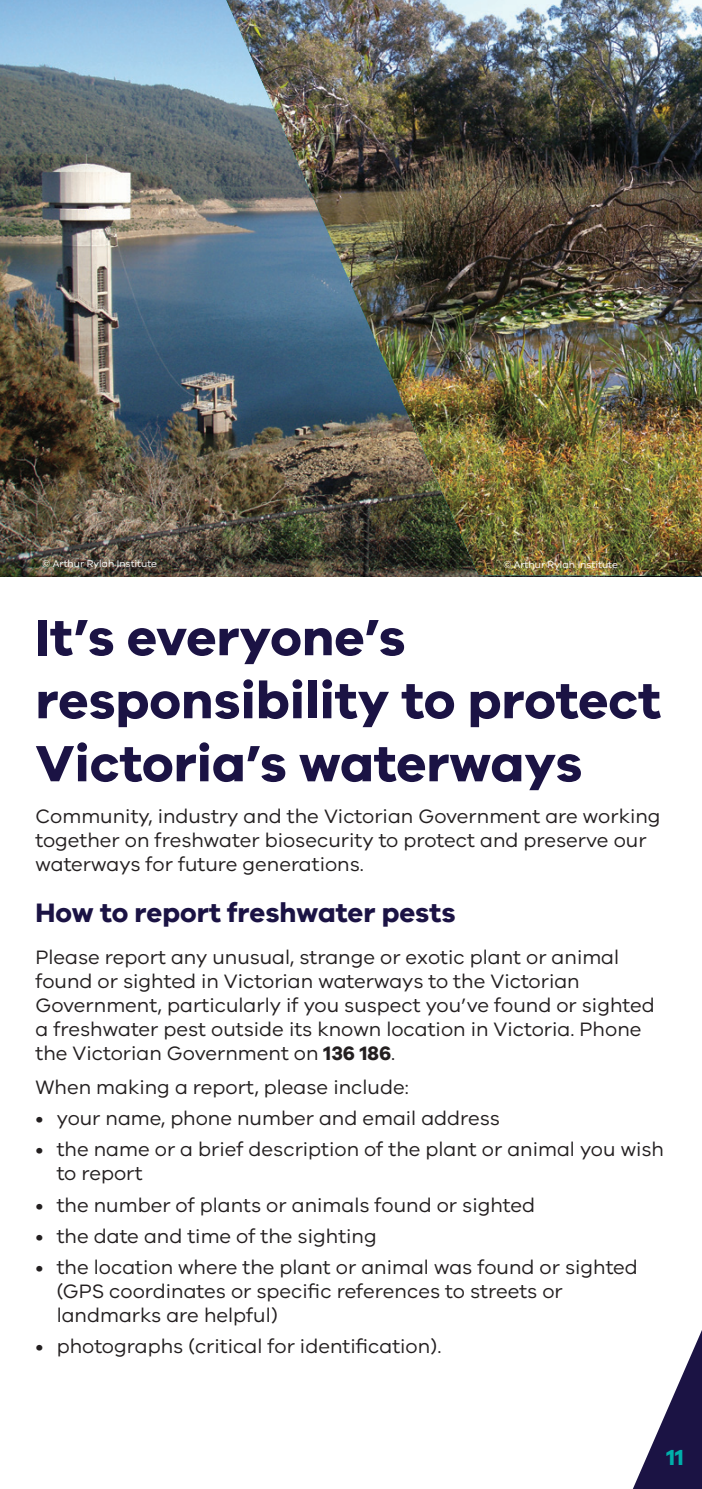
<style>
.page{position:relative;width:702px;height:1489px;background:#fff}
.page>*{position:absolute;margin:0;border:0;box-sizing:border-box;transform-origin:0 0}
.head{font:700 52.5px/63px "VIC";color:#1b1344}
.head-2{font:700 27.5px "VIC";color:#1b1344}
.species_head{font:700 22.5px "VIC";color:#00afaa}
.body_copy{font:20px/24px "VIC";color:#231f20}
.points{font:20px/24px "VIC";color:#231f20}
.species_head-2{font:10px "VIC";color:#fff}
.s1{font-weight:700}
</style>
<div class="page">
<img style="left:0;top:0;width:226px;height:576px">
<img style="left:226px;top:0;width:476px;height:576px">
<svg style="left:633px;top:1330px;width:69px;height:158px"></svg>
<p class="species_head-2" style="left:43px;top:558px;width:116px">© Arthur Rylah Institute</p>
<p class="species_head-2" style="left:503px;top:559px;width:116px">© Arthur Rylah Institute</p>
<p class="head" style="left:35px;top:604px;width:627px">It’s everyone’s responsibility to protect<br>Victoria’s waterways</p>
<p class="body_copy" style="left:35px;top:803px;width:626px">Community, industry and the Victorian Government are working together on freshwater biosecurity to protect and preserve our waterways for future generations.</p>
<p class="head-2" style="left:35px;top:895px;width:421px">How to report freshwater pests</p>
<p class="body_copy" style="left:35px;top:944px;width:620px">Please report any unusual, strange or exotic plant or animal found or sighted in Victorian waterways to the Victorian Government, particularly if you suspect you’ve found or sighted a freshwater pest outside its known location in Victoria. Phone the Victorian Government on <span class="s1">136 186</span>.</p>
<p class="body_copy" style="left:35px;top:1074px;width:375px">When making a report, please include:</p>
<p class="points" style="left:35px;top:1105px;width:466px">• your name, phone number and email address</p>
<p class="points" style="left:57px;top:1136px;width:608px;text-indent:-21px">• the name or a brief description of the plant or animal you wish to report</p>
<p class="points" style="left:35px;top:1192px;width:501px">• the number of plants or animals found or sighted</p>
<p class="points" style="left:35px;top:1223px;width:343px">• the date and time of the sighting</p>
<p class="points" style="left:57px;top:1254px;width:582px;text-indent:-21px">• the location where the plant or animal was found or sighted (GPS coordinates or specific references to streets or landmarks are helpful)</p>
<p class="points" style="left:35px;top:1333px;width:407px">• photographs (critical for identification).</p>
<p class="species_head" style="left:666px;top:1442px;width:19px">11</p>
</div>
